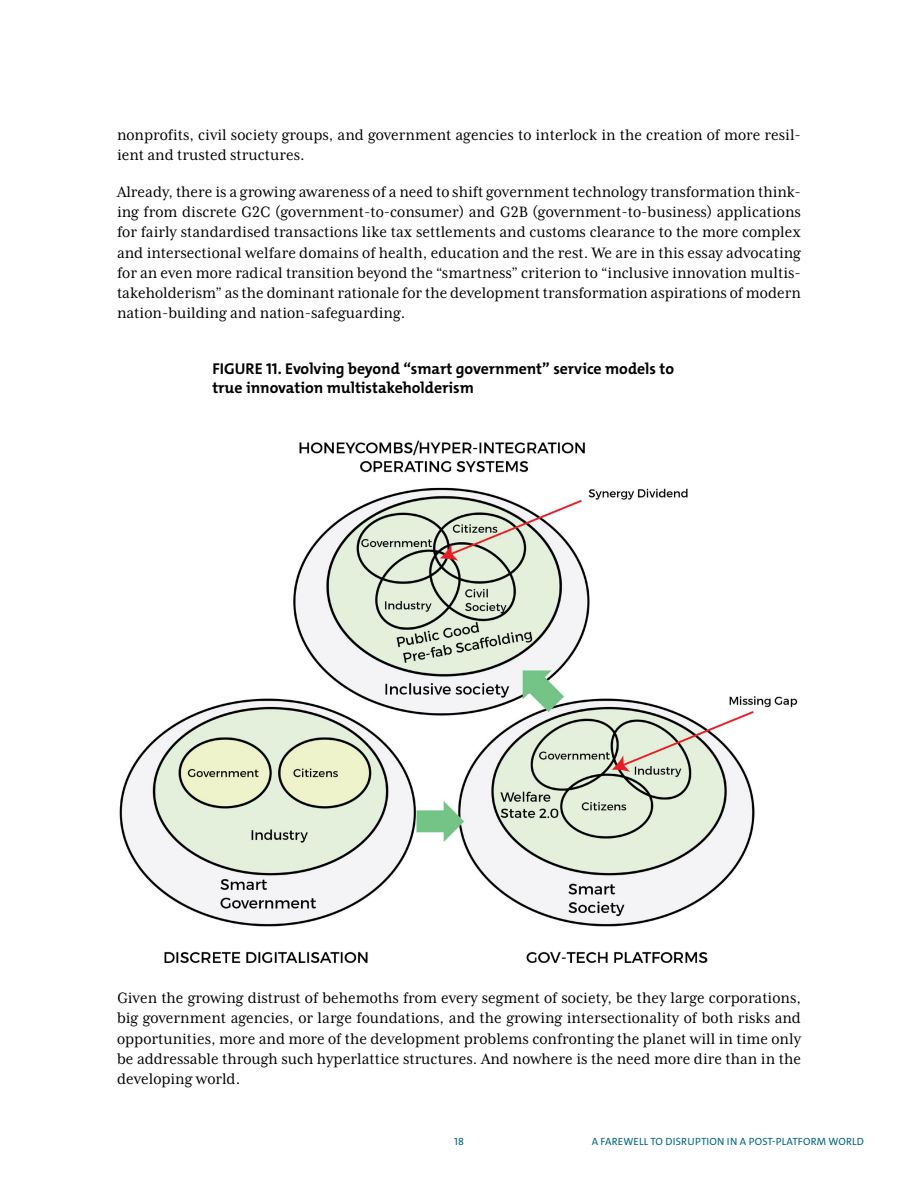
<style>
.page{position:relative;width:918px;height:1188px;background:#fff}
.page>*{position:absolute;margin:0;border:0;box-sizing:border-box;transform-origin:0 0}
.t1{font:17.25px/20.2px "Mrs Eaves XL Serif Nar OT";color:#000;text-align:justify}
.t2{font:700 15.75px/18.8px "The Mix C4 s";color:#000}
.t3{font:10.5px "The Mix C4 s";letter-spacing:.02em;color:#00667d}
</style>
<div class="page">
<img style="left:119px;top:440px;width:679px;height:523px">
<p class="t1" style="left:117px;top:124px;width:686px">nonprofits, civil society groups, and government agencies to interlock in the creation of more resil&shy;ient and trusted structures.</p>
<p class="t1" style="left:117px;top:181px;width:686px">Already, there is a growing awareness of a need to shift government technology transformation think&shy;ing from discrete G2C (government-to-consumer) and G2B (government-to-business) applications for fairly standardised transactions like tax settlements and customs clearance to the more complex and intersectional welfare domains of health, education and the rest. We are in this essay advocating for an even more radical transition beyond the “smartness” criterion to “inclusive innovation multis&shy;takeholderism” as the dominant rationale for the development transformation aspirations of modern nation-building and nation-safeguarding.</p>
<p class="t2" style="left:212px;top:360px;width:463px">FIGURE 11. Evolving beyond “smart government” service models to true innovation multistakeholderism</p>
<p class="t1" style="left:117px;top:988px;width:686px">Given the growing distrust of behemoths from every segment of society, be they large corporations, big government agencies, or large foundations, and the growing intersectionality of both risks and opportunities, more and more of the development problems confronting the planet will in time only be addressable through such hyperlattice structures. And nowhere is the need more dire than in the developing world.</p>
<p class="t3" style="left:454px;top:1134px;width:11px">18</p>
<p class="t3" style="left:592px;top:1134px;width:274px">A FAREWELL TO DISRUPTION IN A POST-PLATFORM WORLD</p>
</div>
